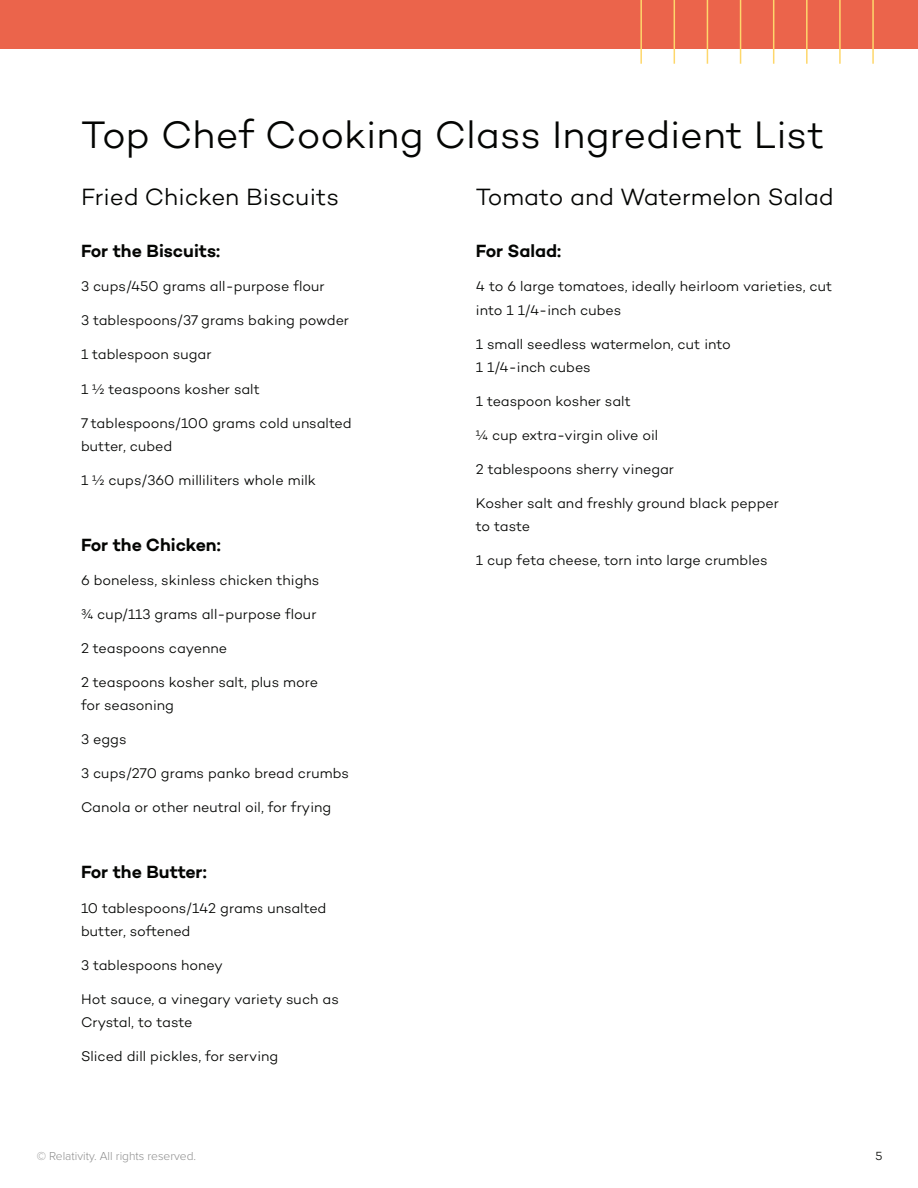
<style>
.page{position:relative;width:918px;height:1188px;background:#fff}
.page>*{position:absolute;margin:0;border:0;box-sizing:border-box;transform-origin:0 0}
.t1{font:300 39px "Campton";color:#040503}
.t2{font:300 24px "Campton";color:#040503}
.t3{font:600 18px "Campton";letter-spacing:-.005em;color:#040503}
.t4{font:300 14.25px/23.2px "Campton";color:#040503}
.t5{font:300 12px "Proxima Nova";color:#8e8e8e}
.t6{font:300 12px "Campton";color:#040503}
</style>
<div class="page">
<div style="left:0;top:0;width:918px;height:49px;background:#eb644b"></div>
<hr style="left:640px;top:0;width:2px;height:64px;background:#fed76b">
<hr style="left:674px;top:0;width:1px;height:64px;background:#fed76b">
<hr style="left:707px;top:0;width:1px;height:64px;background:#fed76b">
<hr style="left:740px;top:0;width:1px;height:64px;background:#fed76b">
<hr style="left:773px;top:0;width:1px;height:64px;background:#fed76b">
<hr style="left:806px;top:0;width:2px;height:64px;background:#fed76b">
<hr style="left:839px;top:0;width:2px;height:64px;background:#fed76b">
<hr style="left:872px;top:0;width:2px;height:64px;background:#fed76b">
<h1 class="t1" style="left:81px;top:111px;width:745px">Top Chef Cooking Class Ingredient List</h1>
<h2 class="t2" style="left:81px;top:182px;width:260px">Fried Chicken Biscuits</h2>
<p class="t3" style="left:81px;top:240px;width:141px">For the Biscuits:</p>
<p class="t4" style="left:81px;top:275px;width:245px">3 cups/450 grams all-purpose flour</p>
<p class="t4" style="left:81px;top:309px;width:270px">3 tablespoons/37 grams baking powder</p>
<p class="t4" style="left:81px;top:343px;width:132px">1 tablespoon sugar</p>
<p class="t4" style="left:81px;top:377px;width:180px">1 ½ teaspoons kosher salt</p>
<p class="t4" style="left:81px;top:411px;width:272px">7 tablespoons/100 grams cold unsalted butter, cubed</p>
<p class="t4" style="left:81px;top:468px;width:237px">1 ½ cups/360 milliliters whole milk</p>
<p class="t3" style="left:81px;top:533px;width:141px">For the Chicken:</p>
<p class="t4" style="left:81px;top:568px;width:240px">6 boneless, skinless chicken thighs</p>
<p class="t4" style="left:81px;top:602px;width:237px">¾ cup/113 grams all-purpose flour</p>
<p class="t4" style="left:81px;top:636px;width:148px">2 teaspoons cayenne</p>
<p class="t4" style="left:81px;top:670px;width:239px">2 teaspoons kosher salt, plus more for seasoning</p>
<p class="t4" style="left:81px;top:728px;width:47px">3 eggs</p>
<p class="t4" style="left:81px;top:762px;width:269px">3 cups/270 grams panko bread crumbs</p>
<p class="t4" style="left:81px;top:796px;width:252px">Canola or other neutral oil, for frying</p>
<p class="t3" style="left:81px;top:861px;width:127px">For the Butter:</p>
<p class="t4" style="left:81px;top:896px;width:247px">10 tablespoons/142 grams unsalted butter, softened</p>
<p class="t4" style="left:81px;top:953px;width:143px">3 tablespoons honey</p>
<p class="t4" style="left:81px;top:987px;width:259px">Hot sauce, a vinegary variety such as<br>Crystal, to taste</p>
<p class="t4" style="left:81px;top:1044px;width:199px">Sliced dill pickles, for serving</p>
<h2 class="t2" style="left:476px;top:182px;width:359px">Tomato and Watermelon Salad</h2>
<p class="t3" style="left:476px;top:240px;width:87px">For Salad:</p>
<p class="t4" style="left:476px;top:275px;width:358px">4 to 6 large tomatoes, ideally heirloom varieties, cut into 1 1/4-inch cubes</p>
<p class="t4" style="left:476px;top:332px;width:257px">1 small seedless watermelon, cut into<br>1 1/4-inch cubes</p>
<p class="t4" style="left:476px;top:389px;width:156px">1 teaspoon kosher salt</p>
<p class="t4" style="left:476px;top:423px;width:184px">¼ cup extra-virgin olive oil</p>
<p class="t4" style="left:476px;top:457px;width:200px">2 tablespoons sherry vinegar</p>
<p class="t4" style="left:476px;top:491px;width:304px">Kosher salt and freshly ground black pepper to taste</p>
<p class="t4" style="left:476px;top:549px;width:293px">1 cup feta cheese, torn into large crumbles</p>
<p class="t5" style="left:37px;top:1148px;width:161px">© Relativity. All rights reserved.</p>
<p class="t6" style="left:875px;top:1148px;width:9px">5</p>
</div>
